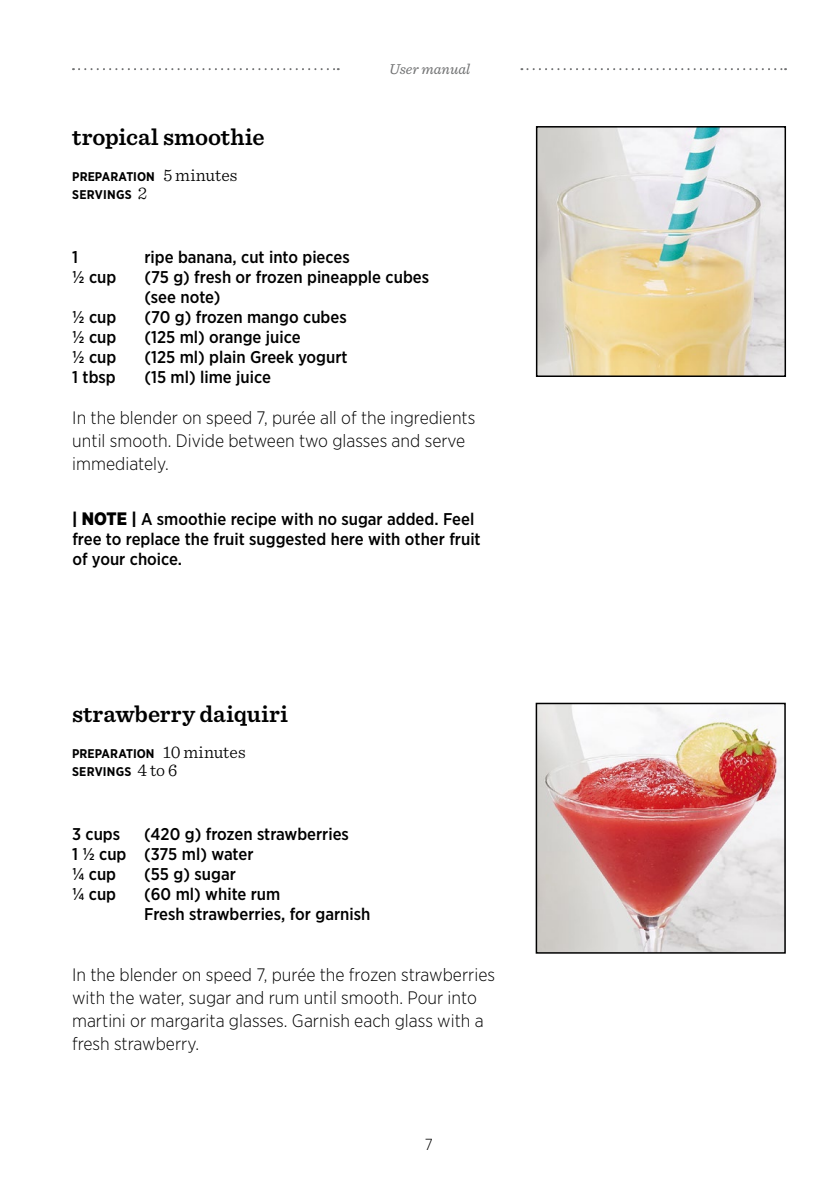
<style>
.page{position:relative;width:840px;height:1191px;background:#fff}
.page>*{position:absolute;margin:0;border:0;box-sizing:border-box;transform-origin:0 0}
.t1{font:600 24px "Sentinel";color:#000}
.t2{font:300 18px/23px "Gotham Narrow";color:#000}
.t3{font:500 17px/20px "Gotham Narrow";color:#000}
.t4{font:300 16px "Gotham Narrow";color:#000}
.t5{font:italic 15px "Sentinel";color:#707172}
.t6{font:700 12.6px/18px "Gotham Narrow";letter-spacing:.005em;color:#000}
.s1{font-family:"Sentinel";font-weight:300;font-size:18px}
.s2{font-weight:900}
.s3{font-weight:900;font-size:18px}
</style>
<div class="page">
<svg style="left:521px;top:68px;width:264px;height:2px"></svg>
<svg style="left:73px;top:68px;width:265px;height:2px"></svg>
<img style="left:538px;top:129px;width:244px;height:245px">
<div style="left:535px;top:126px;width:250px;height:251px;border:2px solid #000"></div>
<img style="left:538px;top:705px;width:244px;height:245px">
<div style="left:535px;top:702px;width:250px;height:251px;border:2px solid #000"></div>
<h1 class="t1" style="left:72px;top:119px;width:194px">tropical smoothie</h1>
<p class="t6" style="left:72px;top:168px;width:167px">PREPARATION <span class="s1">5 minutes<br></span>SERVINGS <span class="s1">2</span></p>
<p class="t5" style="left:389px;top:57px;width:83px">User manual</p>
<p class="t3" style="left:72px;top:247px;width:7px">1</p>
<p class="t3" style="left:144px;top:247px;width:207px">ripe banana, cut into pieces</p>
<p class="t3" style="left:72px;top:267px;width:46px">½ cup</p>
<p class="t3" style="left:144px;top:267px;width:286px">(75 g) fresh or frozen pineapple cubes (see note)</p>
<p class="t3" style="left:72px;top:307px;width:46px">½ cup</p>
<p class="t3" style="left:144px;top:307px;width:204px">(70 g) frozen mango cubes</p>
<p class="t3" style="left:72px;top:327px;width:46px">½ cup</p>
<p class="t3" style="left:144px;top:327px;width:158px">(125 ml) orange juice</p>
<p class="t3" style="left:72px;top:347px;width:46px">½ cup</p>
<p class="t3" style="left:144px;top:347px;width:204px">(125 ml) plain Greek yogurt</p>
<p class="t3" style="left:72px;top:367px;width:45px">1 tbsp</p>
<p class="t3" style="left:144px;top:367px;width:128px">(15 ml) lime juice</p>
<p class="t2" style="left:72px;top:406px;width:404px">In the blender on speed 7, purée all of the ingredients until smooth. Divide between two glasses and serve immediately.</p>
<p class="t3" style="left:72px;top:509px;width:409px"><span class="s2">|</span> <span class="s3">NOTE</span> <span class="s2">|</span> A smoothie recipe with no sugar added. Feel free to replace the fruit suggested here with other fruit of your choice.</p>
<h1 class="t1" style="left:72px;top:695px;width:217px">strawberry daiquiri</h1>
<p class="t6" style="left:72px;top:744px;width:175px">PREPARATION <span class="s1">10 minutes<br></span>SERVINGS <span class="s1">4 to 6</span></p>
<p class="t3" style="left:72px;top:823px;width:278px;text-indent:72px">(420 g) frozen strawberries<br>1 ½ cup (375 ml) water<br>¼ cup</p>
<p class="t3" style="left:72px;top:823px;width:50px">3 cups</p>
<p class="t3" style="left:144px;top:863px;width:93px">(55 g) sugar</p>
<p class="t3" style="left:72px;top:883px;width:46px">¼ cup</p>
<p class="t3" style="left:144px;top:883px;width:228px">(60 ml) white rum<br>Fresh strawberries, for garnish</p>
<p class="t2" style="left:72px;top:962px;width:424px">In the blender on speed 7, purée the frozen strawberries with the water, sugar and rum until smooth. Pour into martini or margarita glasses. Garnish each glass with a fresh strawberry.</p>
<p class="t4" style="left:425px;top:1134px;width:10px">7</p>
</div>
